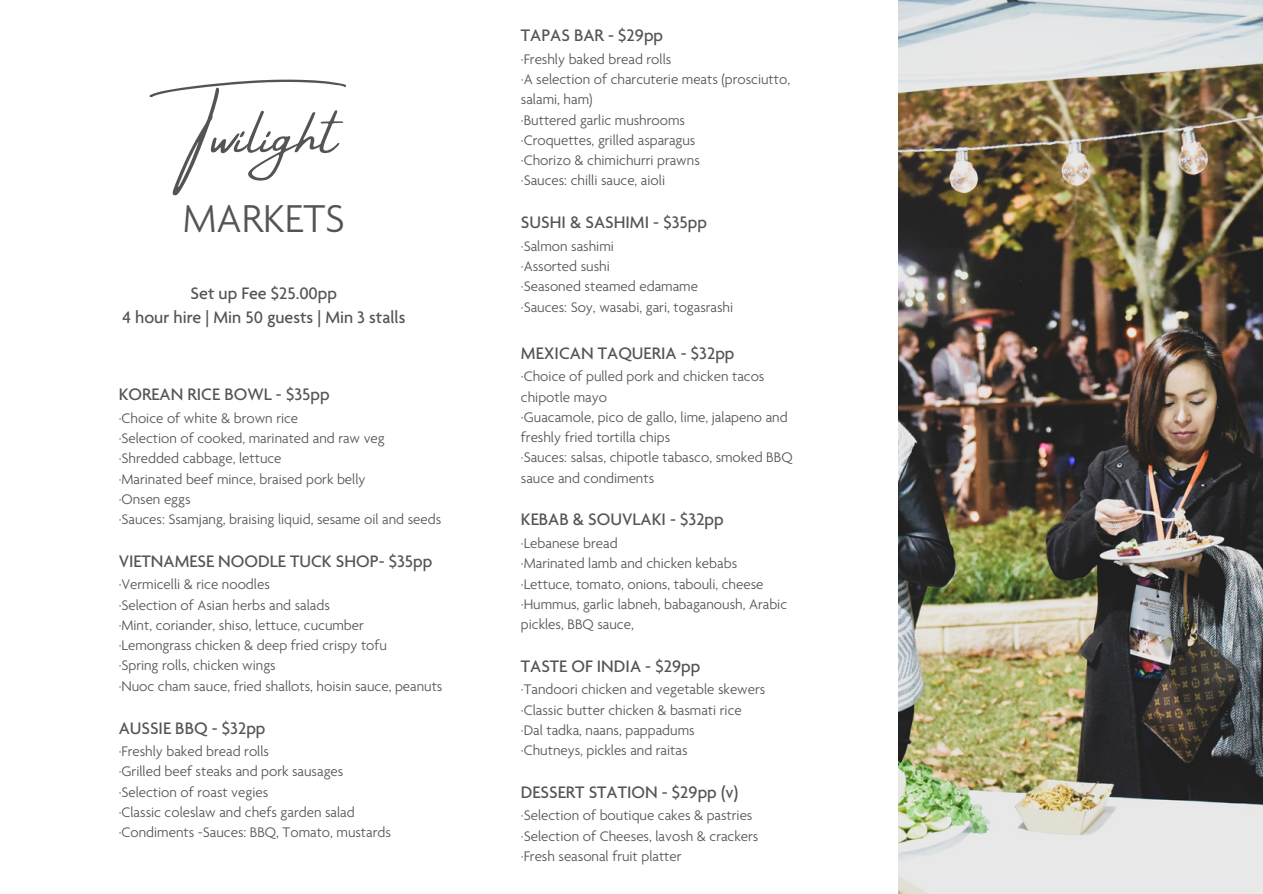
<style>
.page{position:relative;width:1263px;height:894px;background:#fff}
.page>*{position:absolute;margin:0;border:0;box-sizing:border-box;transform-origin:0 0}
.t1{font:60px "Amsterdam Four";color:#545454}
.t2{font:300 42px "Agenda";color:#545454}
.t3{font:500 18px/24.8px "Agenda";color:#545454;text-align:center}
.t4{font:300 15px/20.2px "Agenda";color:#545454}
</style>
<div class="page">
<img style="left:898px;top:0;width:365px;height:893px">
<p class="t1" style="left:190px;top:103px;width:198px">Twilight</p>
<p class="t2" style="left:183px;top:202px;width:164px">MARKETS</p>
<p class="t3" style="left:122px;top:282px;width:285px">Set up Fee $25.00pp<br>4 hour hire | Min 50 guests | Min 3 stalls</p>
<p class="t3" style="left:119px;top:384px;width:212px">KOREAN RICE BOWL - $35pp</p>
<p class="t4" style="left:119px;top:409px;width:181px">·Choice of white &amp; brown rice</p>
<p class="t4" style="left:119px;top:429px;width:268px">·Selection of cooked, marinated and raw veg</p>
<p class="t4" style="left:119px;top:450px;width:164px">·Shredded cabbage, lettuce</p>
<p class="t4" style="left:119px;top:470px;width:248px">·Marinated beef mince, braised pork belly</p>
<p class="t4" style="left:119px;top:490px;width:73px">·Onsen eggs</p>
<p class="t4" style="left:119px;top:510px;width:324px">·Sauces: Ssamjang, braising liquid, sesame oil and seeds</p>
<p class="t3" style="left:119px;top:550px;width:315px">VIETNAMESE NOODLE TUCK SHOP- $35pp</p>
<p class="t4" style="left:119px;top:576px;width:153px">·Vermicelli &amp; rice noodles</p>
<p class="t4" style="left:119px;top:596px;width:213px">·Selection of Asian herbs and salads</p>
<p class="t4" style="left:119px;top:616px;width:247px">·Mint, coriander, shiso, lettuce, cucumber</p>
<p class="t4" style="left:119px;top:636px;width:270px">·Lemongrass chicken &amp; deep fried crispy tofu</p>
<p class="t4" style="left:119px;top:657px;width:159px">·Spring rolls, chicken wings</p>
<p class="t4" style="left:119px;top:677px;width:325px">·Nuoc cham sauce, fried shallots, hoisin sauce, peanuts</p>
<p class="t3" style="left:119px;top:717px;width:148px">AUSSIE BBQ - $32pp</p>
<p class="t4" style="left:119px;top:742px;width:152px">·Freshly baked bread rolls</p>
<p class="t4" style="left:119px;top:762px;width:226px">·Grilled beef steaks and pork sausages</p>
<p class="t4" style="left:119px;top:783px;width:151px">·Selection of roast vegies</p>
<p class="t4" style="left:119px;top:803px;width:238px">·Classic coleslaw and chefs garden salad</p>
<p class="t4" style="left:119px;top:823px;width:274px">·Condiments -Sauces: BBQ, Tomato, mustards</p>
<h1 class="t3" style="left:521px;top:25px;width:144px">TAPAS BAR - $29pp</h1>
<h2 class="t4" style="left:521px;top:50px;width:152px">·Freshly baked bread rolls</h2>
<h3 class="t4" style="left:521px;top:71px;width:271px">·A selection of charcuterie meats (prosciutto, salami, ham)</h3>
<p class="t4" style="left:521px;top:111px;width:166px">·Buttered garlic mushrooms</p>
<p class="t4" style="left:521px;top:131px;width:176px">·Croquettes, grilled asparagus</p>
<p class="t4" style="left:521px;top:152px;width:180px">·Chorizo &amp; chimichurri prawns</p>
<p class="t4" style="left:521px;top:172px;width:146px">·Sauces: chilli sauce, aioli</p>
<p class="t3" style="left:521px;top:212px;width:187px">SUSHI &amp; SASHIMI - $35pp</p>
<p class="t4" style="left:521px;top:237px;width:94px">·Salmon sashimi</p>
<p class="t4" style="left:521px;top:257px;width:90px">·Assorted sushi</p>
<p class="t4" style="left:521px;top:278px;width:179px">·Seasoned steamed edamame</p>
<p class="t4" style="left:521px;top:298px;width:214px">·Sauces: Soy, wasabi, gari, togasrashi</p>
<p class="t3" style="left:521px;top:342px;width:215px">MEXICAN TAQUERIA - $32pp</p>
<p class="t4" style="left:521px;top:368px;width:245px">·Choice of pulled pork and chicken tacos chipotle mayo</p>
<p class="t4" style="left:521px;top:408px;width:268px">·Guacamole, pico de gallo, lime, jalapeno and freshly fried tortilla chips</p>
<p class="t4" style="left:521px;top:449px;width:273px">·Sauces: salsas, chipotle tabasco, smoked BBQ sauce and condiments</p>
<p class="t3" style="left:521px;top:509px;width:204px">KEBAB &amp; SOUVLAKI - $32pp</p>
<p class="t4" style="left:521px;top:534px;width:98px">·Lebanese bread</p>
<p class="t4" style="left:521px;top:554px;width:218px">·Marinated lamb and chicken kebabs</p>
<p class="t4" style="left:521px;top:575px;width:244px">·Lettuce, tomato, onions, tabouli, cheese</p>
<p class="t4" style="left:521px;top:595px;width:268px">·Hummus, garlic labneh, babaganoush, Arabic pickles, BBQ sauce,</p>
<p class="t3" style="left:521px;top:655px;width:181px">TASTE OF INDIA - $29pp</p>
<p class="t4" style="left:521px;top:680px;width:246px">·Tandoori chicken and vegetable skewers</p>
<p class="t4" style="left:521px;top:701px;width:222px">·Classic butter chicken &amp; basmati rice</p>
<p class="t4" style="left:521px;top:721px;width:175px">·Dal tadka, naans, pappadums</p>
<p class="t4" style="left:521px;top:741px;width:168px">·Chutneys, pickles and raitas</p>
<p class="t3" style="left:521px;top:781px;width:219px">DESSERT STATION - $29pp (v)</p>
<p class="t4" style="left:521px;top:806px;width:233px">·Selection of boutique cakes &amp; pastries</p>
<p class="t4" style="left:521px;top:827px;width:239px">·Selection of Cheeses, lavosh &amp; crackers</p>
<p class="t4" style="left:521px;top:847px;width:162px">·Fresh seasonal fruit platter</p>
</div>
